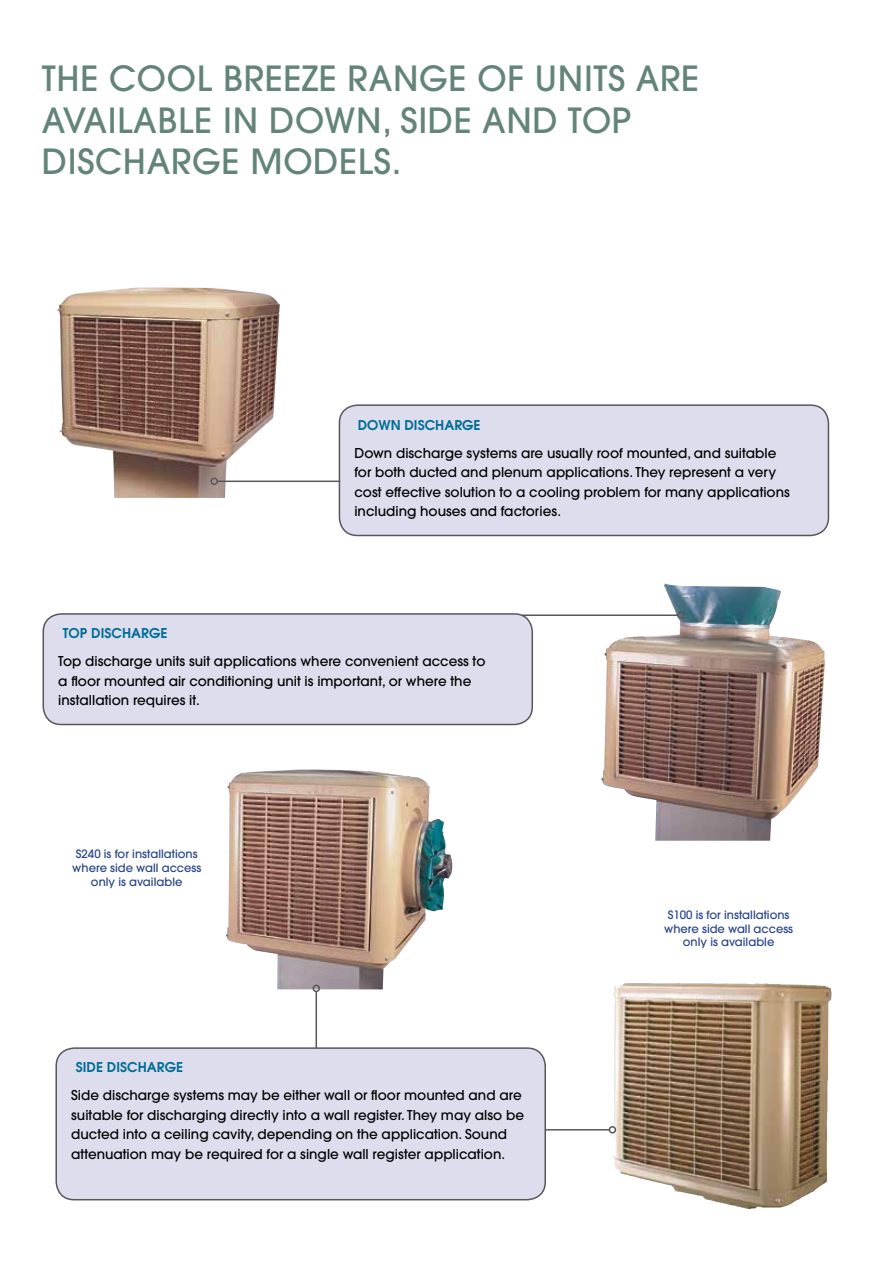
<style>
.page{position:relative;width:893px;height:1263px;background:#fff}
.page>*{position:absolute;margin:0;border:0;box-sizing:border-box;transform-origin:0 0}
.t1{font:500 34.5px/41.4px "Avant Garde LT";letter-spacing:.02em;color:#638479}
.t2{font:500 13.5px/19.5px "Avant Garde LT";color:#000}
.t3{font:600 13.5px "Avant Garde";color:#006d97}
.t4{font:500 11.55px/13.8px "Avant Garde LT";color:#254289;text-align:center}
</style>
<div class="page">
<img style="left:613px;top:983px;width:196px;height:226px">
<img style="left:57px;top:287px;width:223px;height:211px">
<div style="left:339px;top:405px;width:489px;height:130px;background:#dddded;border-radius:18px"></div>
<div style="left:339px;top:404px;width:490px;height:132px;border:2px solid #59555b;border-radius:18px"></div>
<hr style="left:217px;top:480px;width:123px;height:2px;background:#59555b">
<div style="left:210px;top:477px;width:8px;height:8px;border:2px solid #59555b;border-radius:50%"></div>
<img style="left:601px;top:583px;width:224px;height:258px">
<div style="left:43px;top:614px;width:489px;height:110px;background:#dddded;border-radius:18px"></div>
<div style="left:43px;top:613px;width:490px;height:112px;border:2px solid #59555b;border-radius:18px"></div>
<hr style="left:522px;top:614px;width:156px;height:2px;background:#59555b">
<div style="left:677px;top:611px;width:8px;height:8px;border:2px solid #59555b;border-radius:50%"></div>
<img style="left:226px;top:769px;width:226px;height:220px">
<hr style="left:316px;top:991px;width:1px;height:90px;background:#59555b">
<div style="left:313px;top:985px;width:7px;height:7px;border:2px solid #59555b;border-radius:50%"></div>
<hr style="left:486px;top:1129px;width:123px;height:1px;background:#59555b">
<div style="left:609px;top:1126px;width:7px;height:7px;border:2px solid #59555b;border-radius:50%"></div>
<div style="left:56px;top:1048px;width:489px;height:152px;background:#dddded;border-radius:18px"></div>
<div style="left:55px;top:1047px;width:491px;height:153px;border:2px solid #59555b;border-radius:18px"></div>
<h1 class="t1" style="left:42px;top:58px;width:659px">The Cool Breeze range of units are available in down, side and top discharge models.</h1>
<p class="t3" style="left:358px;top:416px;width:124px">DOWN DISCHARGE</p>
<p class="t2" style="left:354px;top:443px;width:437px">Down discharge systems are usually roof mounted, and suitable for both ducted and plenum applications. They represent a very cost effective solution to a cooling problem for many applications including houses and factories.</p>
<p class="t3" style="left:63px;top:624px;width:106px">TOP DISCHARGE</p>
<p class="t2" style="left:58px;top:652px;width:429px">Top discharge units suit applications where convenient access to a floor mounted air conditioning unit is important, or where the installation requires it.</p>
<p class="t4" style="left:72px;top:847px;width:130px">S240 is for installations where side wall access only is available</p>
<p class="t3" style="left:76px;top:1059px;width:109px">SIDE DISCHARGE</p>
<p class="t2" style="left:71px;top:1086px;width:454px">Side discharge systems may be either wall or floor mounted and are suitable for discharging directly into a wall register. They may also be ducted into a ceiling cavity, depending on the application. Sound attenuation may be required for a single wall register application.</p>
<p class="t4" style="left:664px;top:908px;width:130px">S100 is for installations where side wall access only is available</p>
</div>
